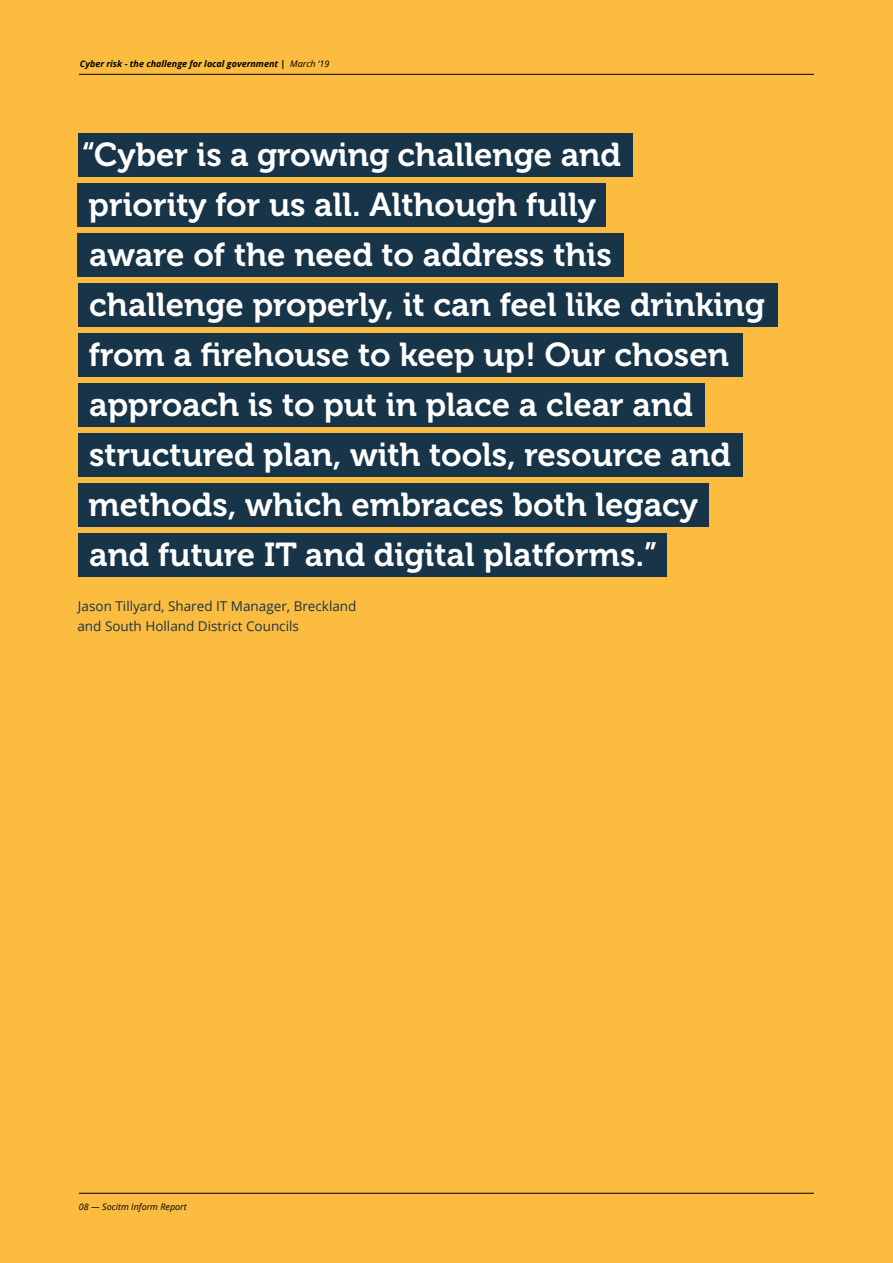
<style>
.page{position:relative;width:893px;height:1263px;background:#fbbc40}
.page>*{position:absolute;margin:0;border:0;box-sizing:border-box;transform-origin:0 0}
.Big_quotes{font:33px "Museo 700";color:#fff}
.Quote_by{font:13.5px/20.7px "Open Sans";color:#183449}
.t1{font:italic 700 9px "Open Sans";color:#000}
.t2{font:italic 9px "Open Sans";color:#000}
.s1{font-weight:400}
</style>
<div class="page">
<hr style="left:79px;top:1193px;width:735px;height:1px;background:#000">
<hr style="left:79px;top:74px;width:735px;height:1px;background:#000">
<div style="left:78px;top:133px;width:554px;height:44px;background:#183448"></div>
<div style="left:78px;top:383px;width:627px;height:44px;background:#183448"></div>
<div style="left:78px;top:183px;width:528px;height:44px;background:#183448"></div>
<div style="left:78px;top:433px;width:664px;height:44px;background:#183448"></div>
<div style="left:78px;top:233px;width:546px;height:44px;background:#183448"></div>
<div style="left:78px;top:483px;width:630px;height:44px;background:#183448"></div>
<div style="left:78px;top:283px;width:700px;height:44px;background:#183448"></div>
<div style="left:78px;top:533px;width:589px;height:44px;background:#183448"></div>
<div style="left:78px;top:333px;width:664px;height:44px;background:#183448"></div>
<p class="t1" style="left:80px;top:57px;width:251px">Cyber risk - the challenge for local government | <span class="s1">March ‘19</span></p>
<p class="Big_quotes" style="left:82px;top:136px;width:540px">“Cyber is a growing challenge and</p>
<p class="Big_quotes" style="left:89px;top:186px;width:509px">priority for us all. Although fully</p>
<p class="Big_quotes" style="left:89px;top:236px;width:524px">aware of the need to address this</p>
<p class="Big_quotes" style="left:89px;top:286px;width:677px">challenge properly, it can feel like drinking</p>
<p class="Big_quotes" style="left:89px;top:336px;width:642px">from a firehouse to keep up! Our chosen</p>
<p class="Big_quotes" style="left:89px;top:386px;width:605px">approach is to put in place a clear and</p>
<p class="Big_quotes" style="left:89px;top:436px;width:643px">structured plan, with tools, resource and</p>
<p class="Big_quotes" style="left:89px;top:486px;width:611px">methods, which embraces both legacy</p>
<p class="Big_quotes" style="left:89px;top:536px;width:570px">and future IT and digital platforms.”</p>
<p class="Quote_by" style="left:77px;top:595px;width:281px">Jason Tillyard, Shared IT Manager, Breckland and South Holland District Councils</p>
<p class="t2" style="left:79px;top:1201px;width:109px">08 — Socitm Inform Report</p>
</div>
